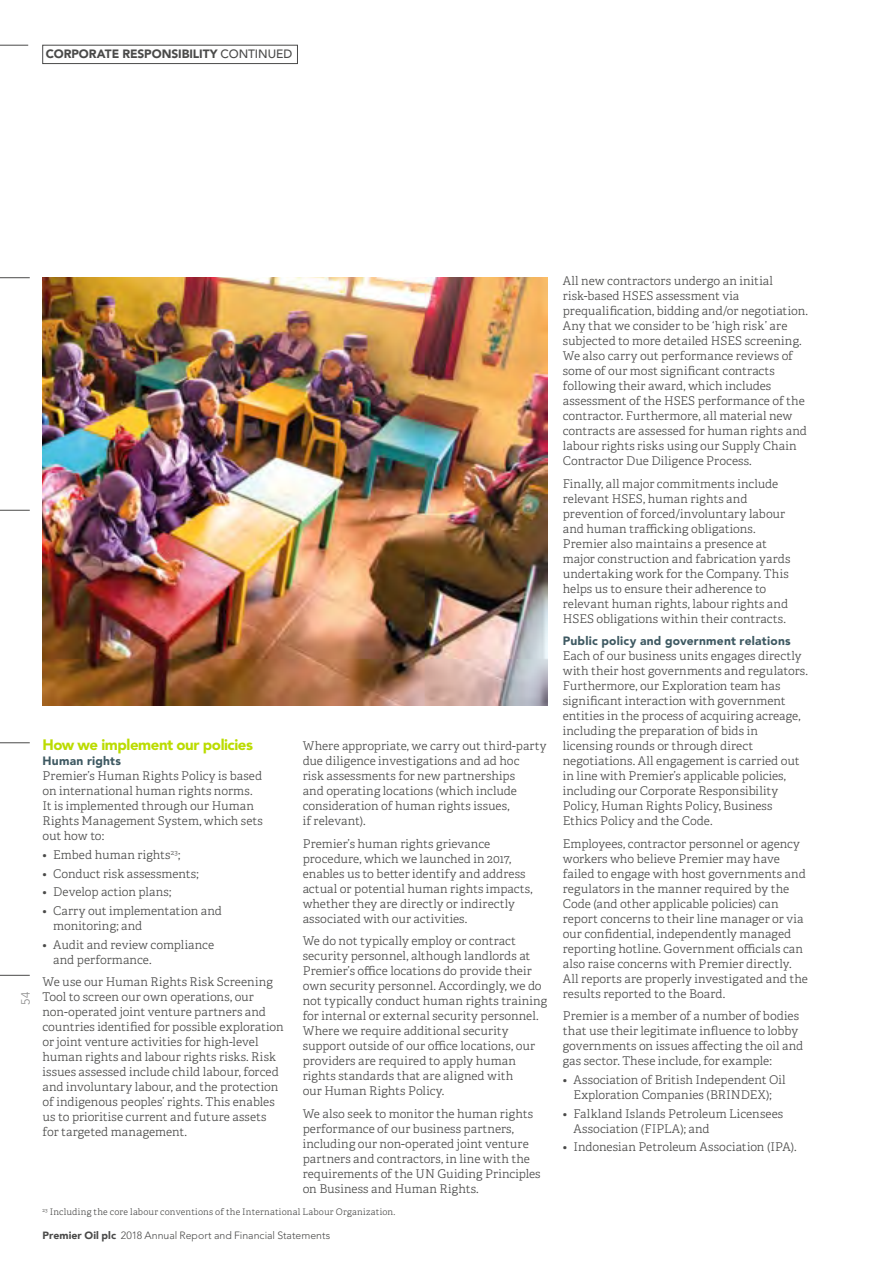
<style>
.page{position:relative;width:893px;height:1263px;background:#fff}
.page>*{position:absolute;margin:0;border:0;box-sizing:border-box;transform-origin:0 0}
.t1{font:900 15px "Avenir LT Std";letter-spacing:-.03em;color:#bbdc00}
.t2{font:300 12px/15px "Adelle";letter-spacing:.005em;color:#4a4a49}
.t3{font:900 12px "Avenir LT Std";letter-spacing:.02em;color:#3e5962}
.t4{font:900 12px "Avenir LT Std";letter-spacing:-.005em;color:#4a4a49}
.t5{font:300 12px "Avenir LT Std";color:#878787}
.t6{font:300 10.5px "Avenir LT Std";color:#4a4a49}
.t7{font:300 9px "Adelle";letter-spacing:.025em;color:#4a4a49}
.s1{font-weight:500}
.s2{font-family:"Avenir";font-weight:900}
</style>
<div class="page">
<div style="left:43px;top:45px;width:255px;height:19px;border:1px solid #4a4a49"></div>
<img style="left:43px;top:278px;width:505px;height:427px">
<hr style="left:0;top:510px;width:30px;height:1px;background:#4a4a49">
<hr style="left:0;top:742px;width:30px;height:1px;background:#4a4a49">
<hr style="left:0;top:975px;width:30px;height:1px;background:#4a4a49">
<hr style="left:0;top:277px;width:30px;height:1px;background:#4a4a49">
<svg style="left:0;top:45px;width:28px;height:1px"></svg>
<p class="t4" style="left:46px;top:47px;width:248px">CORPORATE RESPONSIBILITY <span class="s1">CONTINUED</span></p>
<p class="t5" style="left:19px;top:1005px;width:14px;rotate:-90deg">54</p>
<p class="t1" style="left:43px;top:736px;width:212px">How we implement our policies</p>
<p class="t3" style="left:43px;top:754px;width:80px">Human rights</p>
<p class="t2" style="left:43px;top:768px;width:222px">Premier’s Human Rights Policy is based on international human rights norms.<br>It is implemented through our Human<br>Rights Management System, which sets out how to:</p>
<p class="t2" style="left:43px;top:847px;width:139px">• Embed human rights<sup>23</sup>;</p>
<p class="t2" style="left:43px;top:866px;width:158px">• Conduct risk assessments;</p>
<p class="t2" style="left:43px;top:885px;width:130px">• Develop action plans;</p>
<p class="t2" style="left:53px;top:903px;width:170px;text-indent:-11px">• Carry out implementation and monitoring; and</p>
<p class="t2" style="left:53px;top:937px;width:163px;text-indent:-11px">• Audit and review compliance and performance.</p>
<p class="t2" style="left:43px;top:975px;width:243px">We use our Human Rights Risk Screening Tool to screen our own operations, our non-operated joint venture partners and countries identified for possible exploration or joint venture activities for high-level human rights and labour rights risks. Risk issues assessed include child labour, forced and involuntary labour, and the protection of indigenous peoples’ rights. This enables us to prioritise current and future assets for targeted management.</p>
<p class="t2" style="left:303px;top:738px;width:246px">Where appropriate, we carry out third-party due diligence investigations and ad hoc<br>risk assessments for new partnerships<br>and operating locations (which include consideration of human rights issues,<br>if relevant).</p>
<p class="t2" style="left:303px;top:836px;width:231px">Premier’s human rights grievance procedure, which we launched in 2017, enables us to better identify and address actual or potential human rights impacts, whether they are directly or indirectly associated with our activities.</p>
<p class="t2" style="left:303px;top:933px;width:246px">We do not typically employ or contract security personnel, although landlords at Premier’s office locations do provide their own security personnel. Accordingly, we do not typically conduct human rights training for internal or external security personnel.<br>Where we require additional security support outside of our office locations, our providers are required to apply human rights standards that are aligned with<br>our Human Rights Policy.</p>
<p class="t2" style="left:303px;top:1106px;width:239px">We also seek to monitor the human rights performance of our business partners, including our non-operated joint venture partners and contractors, in line with the requirements of the UN Guiding Principles on Business and Human Rights.</p>
<p class="t7" style="left:42px;top:1206px;width:354px"><sup>23</sup> Including the core labour conventions of the International Labour Organization.</p>
<p class="t6" style="left:43px;top:1229px;width:289px"><span class="s2">Premier Oil plc</span> 2018 Annual Report and Financial Statements</p>
<p class="t2" style="left:563px;top:273px;width:247px">All new contractors undergo an initial risk-based HSES assessment via prequalification, bidding and/or negotiation.<br>Any that we consider to be ‘high risk’ are subjected to more detailed HSES screening.<br>We also carry out performance reviews of some of our most significant contracts following their award, which includes assessment of the HSES performance of the contractor. Furthermore, all material new contracts are assessed for human rights and labour rights risks using our Supply Chain Contractor Due Diligence Process.</p>
<p class="t2" style="left:563px;top:476px;width:229px">Finally, all major commitments include relevant HSES, human rights and prevention of forced/involuntary labour and human trafficking obligations.<br>Premier also maintains a presence at major construction and fabrication yards undertaking work for the Company. This helps us to ensure their adherence to relevant human rights, labour rights and HSES obligations within their contracts.</p>
<p class="t3" style="left:563px;top:634px;width:229px">Public policy and government relations</p>
<p class="t2" style="left:563px;top:648px;width:247px">Each of our business units engages directly with their host governments and regulators.<br>Furthermore, our Exploration team has significant interaction with government entities in the process of acquiring acreage, including the preparation of bids in licensing rounds or through direct negotiations. All engagement is carried out in line with Premier’s applicable policies, including our Corporate Responsibility Policy, Human Rights Policy, Business Ethics Policy and the Code.</p>
<p class="t2" style="left:563px;top:836px;width:247px">Employees, contractor personnel or agency workers who believe Premier may have failed to engage with host governments and regulators in the manner required by the Code (and other applicable policies) can report concerns to their line manager or via our confidential, independently managed reporting hotline. Government officials can also raise concerns with Premier directly.<br>All reports are properly investigated and the results reported to the Board.</p>
<p class="t2" style="left:563px;top:1008px;width:242px">Premier is a member of a number of bodies that use their legitimate influence to lobby governments on issues affecting the oil and gas sector. These include, for example:</p>
<p class="t2" style="left:563px;top:1072px;width:224px;text-align:center">• Association of British Independent Oil<br>Exploration Companies (BRINDEX);</p>
<p class="t2" style="left:573px;top:1106px;width:211px;text-indent:-11px">• Falkland Islands Petroleum Licensees<br>Association (FIPLA); and</p>
<p class="t2" style="left:563px;top:1140px;width:235px">• Indonesian Petroleum Association (IPA).</p>
</div>
